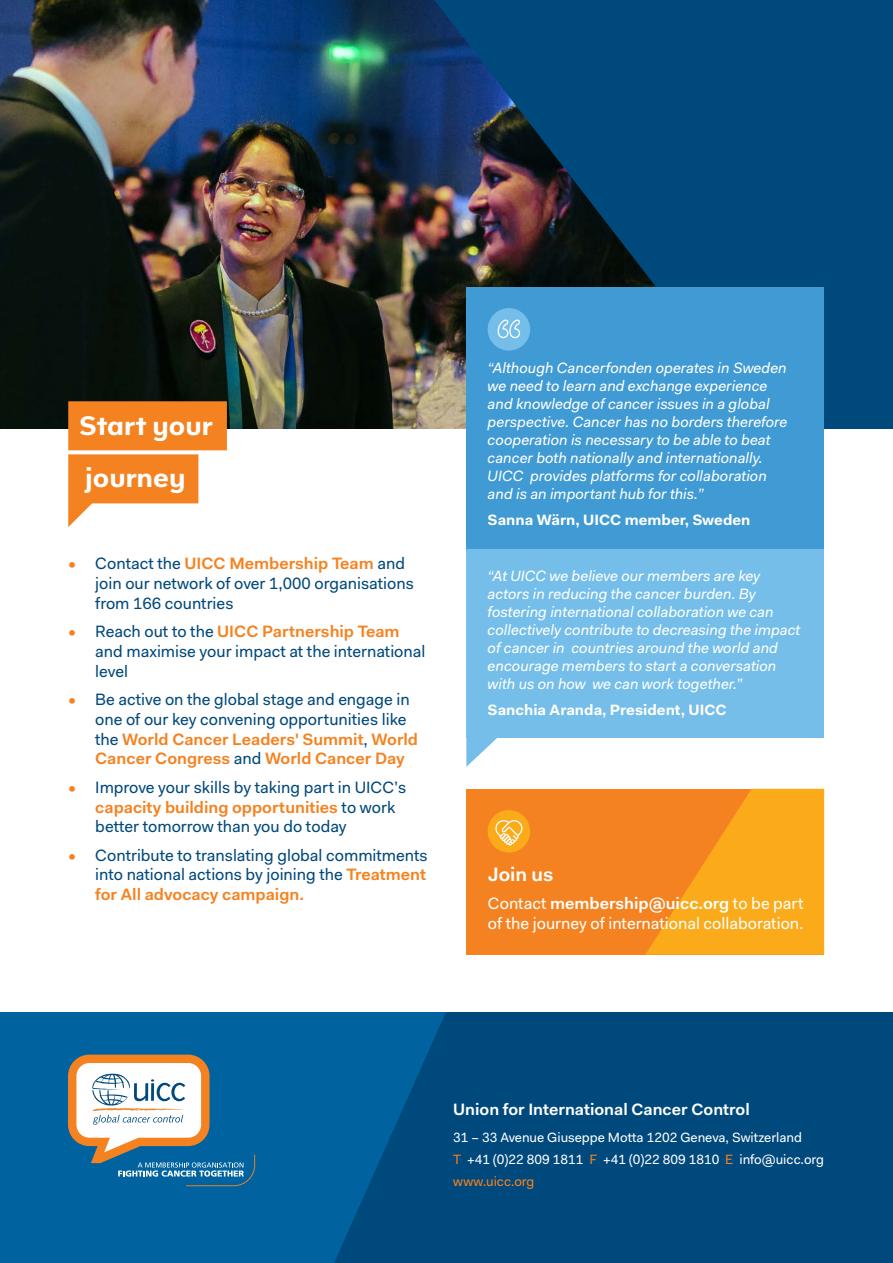
<style>
.page{position:relative;width:893px;height:1263px;background:#fff}
.page>*{position:absolute;margin:0;border:0;box-sizing:border-box;transform-origin:0 0}
.t1{font:700 27px/51.6px "Fakt Pro";color:#fff}
.t2{font:600 19.5px "Fakt Pro";color:#fff}
.t3{font:16.5px/19.8px "Fakt Pro";color:#00497c}
.t4{font:16.5px/19.8px "Fakt Pro";color:#fff}
.t5{font:600 16.5px "Fakt Pro";color:#fff}
.t6{font:italic 15px/18px "Fakt Pro";color:#fff}
.t7{font:700 15px "Fakt Pro";color:#fff}
.t8{font:13.5px/22.2px "Fakt Pro";color:#fff}
.s1{color:#f58220}
.s2{font-weight:600;color:#f58220}
.s3{font-weight:600}
</style>
<div class="page">
<div style="left:0;top:1012px;width:893px;height:251px;background:#0063a0"></div>
<svg style="left:334px;top:1012px;width:559px;height:251px;fill:#00497c"></svg>
<svg style="left:68px;top:1054px;width:187px;height:132px"></svg>
<img style="left:0;top:0;width:434px;height:428px">
<svg style="left:434px;top:0;width:459px;height:428px;fill:#00497c"></svg>
<svg style="left:466px;top:737px;width:54px;height:30px"></svg>
<div style="left:466px;top:548px;width:358px;height:189px;background:#75bee9"></div>
<div style="left:466px;top:287px;width:358px;height:261px;background:#409ad4"></div>
<div style="left:488px;top:308px;width:42px;height:43px;background:#75bee9;border-radius:50%"></div>
<svg style="left:498px;top:320px;width:22px;height:18px"></svg>
<svg style="left:68px;top:401px;width:159px;height:126px"></svg>
<div style="left:466px;top:789px;width:358px;height:165px;background:#f58220"></div>
<div style="left:488px;top:810px;width:42px;height:42px;background:#fbaa19;border-radius:50%"></div>
<svg style="left:495px;top:820px;width:27px;height:25px"></svg>
<svg style="left:646px;top:789px;width:178px;height:165px"></svg>
<h1 class="t1" style="left:79px;top:400px;width:135px">Start your journey</h1>
<p class="t3" style="left:95px;top:553px;width:320px;text-indent:-27px"><span class="s1">•</span> Contact the <span class="s2">UICC Membership Team</span> and join our network of over 1,000 organisations from 166 countries</p>
<p class="t3" style="left:95px;top:621px;width:332px;text-indent:-27px"><span class="s1">•</span> Reach out to the <span class="s2">UICC Partnership Team </span>and maximise your impact at the international level</p>
<p class="t3" style="left:95px;top:689px;width:324px;text-indent:-27px"><span class="s1">•</span> Be active on the global stage and engage in one of our key convening opportunities like the <span class="s2">World Cancer Leaders' Summit</span>, <span class="s2">World Cancer Congress</span> and <span class="s2">World Cancer Day</span></p>
<p class="t3" style="left:95px;top:777px;width:313px;text-indent:-27px"><span class="s1">•</span> Improve your skills by taking part in UICC’s <span class="s2">capacity building opportunities</span> to work better tomorrow than you do today</p>
<p class="t3" style="left:95px;top:845px;width:334px;text-align:justify;text-indent:-27px"><span class="s1">•</span> Contribute to translating global commitments into national actions by joining the <span class="s2">Treatment for All advocacy campaign.</span></p>
<p class="t6" style="left:488px;top:359px;width:301px">“Although Cancerfonden operates in Sweden we need to learn and exchange experience and knowledge of cancer issues in a global perspective. Cancer has no borders therefore cooperation is necessary to be able to beat cancer both nationally and internationally.<br>UICC provides platforms for collaboration and is an important hub for this.”</p>
<p class="t7" style="left:488px;top:510px;width:264px">Sanna Wärn, UICC member, Sweden</p>
<p class="t6" style="left:488px;top:567px;width:314px">“At UICC we believe our members are key actors in reducing the cancer burden. By fostering international collaboration we can collectively contribute to decreasing the impact of cancer in countries around the world and encourage members to start a conversation with us on how we can work together.”</p>
<p class="t7" style="left:488px;top:700px;width:241px">Sanchia Aranda, President, UICC</p>
<h2 class="t2" style="left:488px;top:861px;width:67px">Join us</h2>
<p class="t4" style="left:488px;top:894px;width:317px">Contact <span class="s3">membership@uicc.org</span> to be part of the journey of international collaboration.</p>
<p class="t5" style="left:453px;top:1098px;width:298px">Union for International Cancer Control</p>
<p class="t8" style="left:453px;top:1126px;width:372px">31 – 33 Avenue Giuseppe Motta 1202 Geneva, Switzerland<br><span class="s1">T</span> +41 (0)22 809 1811 <span class="s1">F</span> +41 (0)22 809 1810 <span class="s1">E</span> info@uicc.org <span class="s1">www.uicc.org</span></p>
</div>
